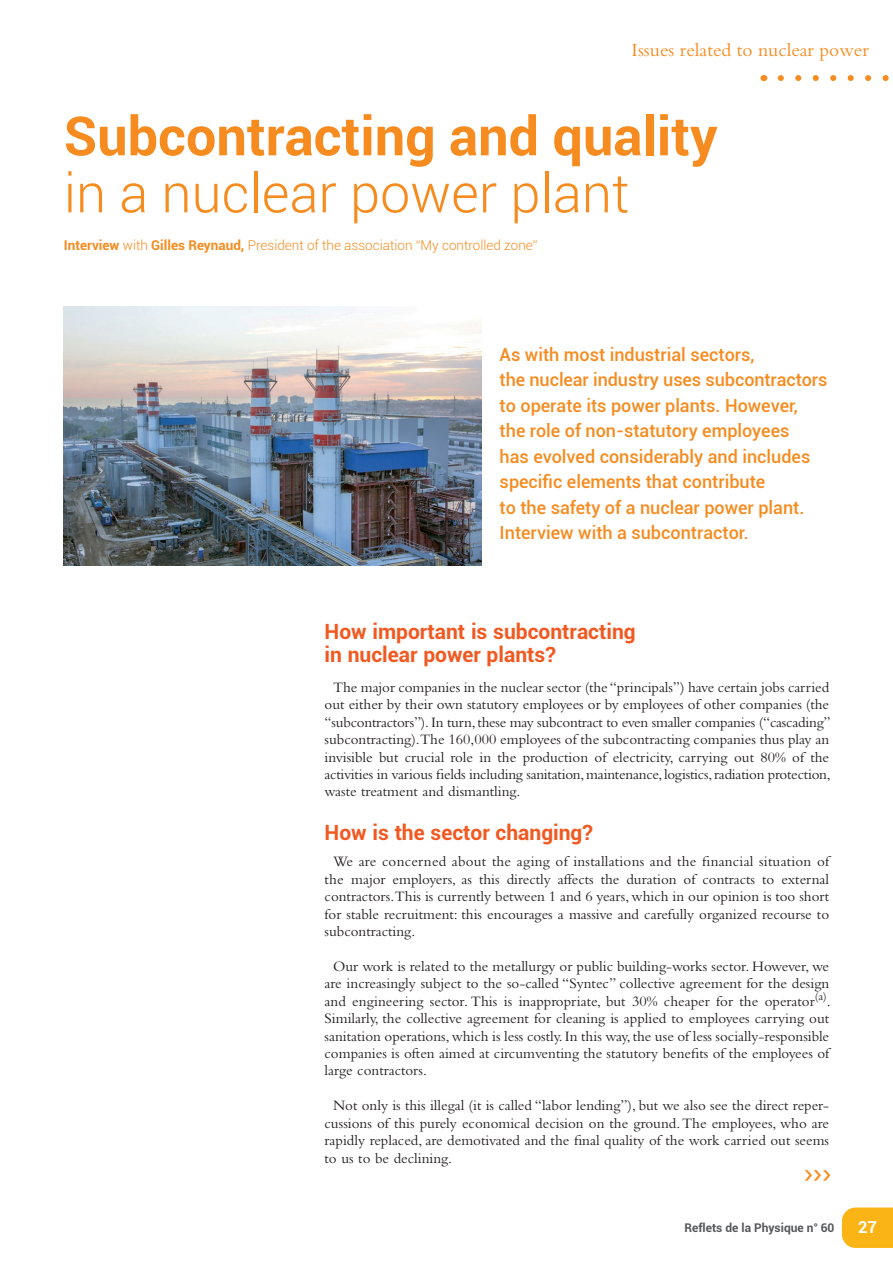
<style>
.page{position:relative;width:893px;height:1263px;background:#fff}
.page>*{position:absolute;margin:0;border:0;box-sizing:border-box;transform-origin:0 0}
.t1{font:700 54px "Roboto";color:#f68b1f}
.t2{font:300 54px "Roboto";color:#f68b1f}
.t3{font:500 27px "Roxy";color:#f68b1f}
.t4{font:700 21px/22.5px "Roboto";color:#f15921}
.t5{font:19.5px "Bembo";color:#f68b1f}
.t6{font:500 18px/25.5px "Roboto";color:#f68b1f}
.t7{font:700 16.5px "Roboto";color:#fff}
.t8{font:15px/17.4px "Bembo";color:#231f20;text-align:justify}
.t9{font:300 13.5px "Roboto";color:#f68b1f}
.t10{font:700 12px "Roboto";color:#57585a}
.s1{font-weight:700}
</style>
<div class="page">
<svg style="left:842px;top:1207px;width:51px;height:41px"></svg>
<svg style="left:781px;top:75px;width:108px;height:6px"></svg>
<img style="left:64px;top:306px;width:417px;height:260px">
<h3 class="t5" style="left:632px;top:39px;width:239px">Issues related to nuclear power</h3>
<h1 class="t1" style="left:64px;top:98px;width:655px">Subcontracting and quality</h1>
<h1 class="t2" style="left:64px;top:156px;width:567px">in a nuclear power plant</h1>
<p class="t9" style="left:64px;top:236px;width:475px"><span class="s1">Interview</span> with <span class="s1">Gilles Reynaud,</span> President of the association “My controlled zone”</p>
<p class="t6" style="left:500px;top:341px;width:329px">As with most industrial sectors,<br>the nuclear industry uses subcontractors to operate its power plants. However, the role of non-statutory employees<br>has evolved considerably and includes specific elements that contribute<br>to the safety of a nuclear power plant.<br>Interview with a subcontractor.</p>
<h3 class="t4" style="left:325px;top:620px;width:313px">How important is subcontracting in nuclear power plants?</h3>
<p class="t8" style="left:325px;top:678px;width:508px;text-indent:9px">The major companies in the nuclear sector (the “principals”) have certain jobs carried out either by their own statutory employees or by employees of other companies (the “subcontractors”). In turn, these may subcontract to even smaller companies (“cascading” subcontracting).The 160,000 employees of the subcontracting companies thus play an invisible but crucial role in the production of electricity, carrying out 80% of the activities in various fields including sanitation, maintenance, logistics, radiation protection, waste treatment and dismantling.</p>
<h3 class="t4" style="left:325px;top:821px;width:270px">How is the sector changing?</h3>
<p class="t8" style="left:325px;top:852px;width:506px;text-indent:9px">We are concerned about the aging of installations and the financial situation of the major employers, as this directly affects the duration of contracts to external contractors.This is currently between 1 and 6 years, which in our opinion is too short for stable recruitment: this encourages a massive and carefully organized recourse to subcontracting.</p>
<p class="t8" style="left:325px;top:957px;width:508px;text-indent:9px">Our work is related to the metallurgy or public building-works sector. However, we are increasingly subject to the so-called “Syntec” collective agreement for the design and engineering sector. This is inappropriate, but 30% cheaper for the operator<sup>(a)</sup>.<br>Similarly, the collective agreement for cleaning is applied to employees carrying out sanitation operations, which is less costly. In this way, the use of less socially-responsible companies is often aimed at circumventing the statutory benefits of the employees of large contractors.</p>
<p class="t8" style="left:325px;top:1096px;width:506px;text-indent:9px">Not only is this illegal (it is called “labor lending”), but we also see the direct reper&shy;cussions of this purely economical decision on the ground. The employees, who are rapidly replaced, are demotivated and the final quality of the work carried out seems to us to be declining.</p>
<h2 class="t3" style="left:804px;top:1159px;width:29px">&gt;&gt;&gt;</h2>
<p class="t10" style="left:684px;top:1219px;width:152px">Reflets de la Physique n° 60</p>
<p class="t7" style="left:858px;top:1215px;width:20px">27</p>
</div>
